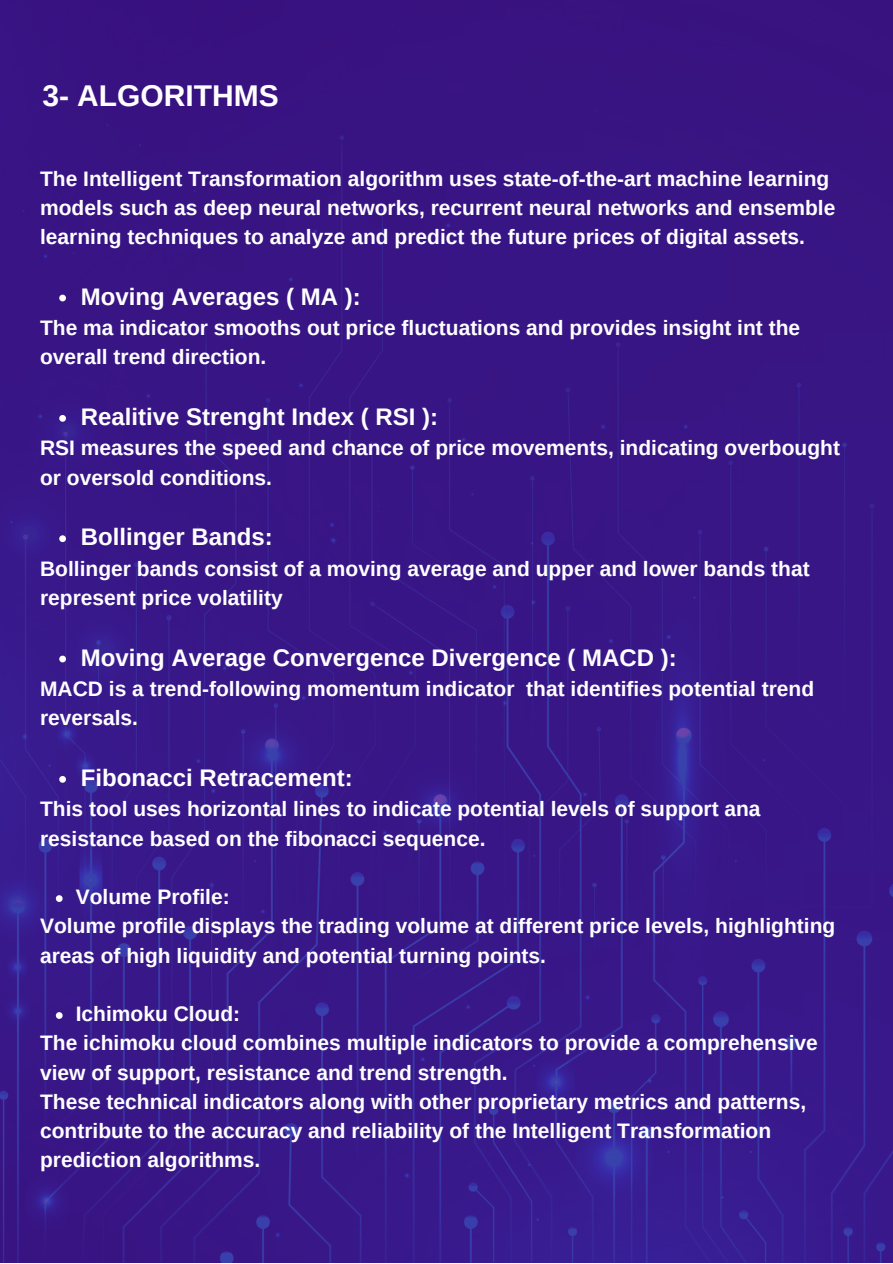
<style>
.page{position:relative;width:893px;height:1264px;background:#fff}
.page>*{position:absolute;margin:0;border:0;box-sizing:border-box;transform-origin:0 0}
.t1{font:700 30px "Arimo";color:#fff}
.t2{font:700 24px "Arimo";color:#fff}
.t3{font:700 21px/29.2px "Arimo";color:#fff}
</style>
<div class="page">
<img style="left:0;top:0;width:892px;height:1262px">
<svg style="left:59px;top:295px;width:7px;height:6px"></svg>
<svg style="left:59px;top:415px;width:7px;height:7px"></svg>
<svg style="left:59px;top:535px;width:7px;height:7px"></svg>
<svg style="left:59px;top:655px;width:7px;height:7px"></svg>
<svg style="left:59px;top:776px;width:7px;height:6px"></svg>
<svg style="left:56px;top:895px;width:7px;height:7px"></svg>
<svg style="left:56px;top:1012px;width:7px;height:6px"></svg>
<p class="t1" style="left:42px;top:78px;width:238px">3- ALGORITHMS</p>
<p class="t3" style="left:40px;top:164px;width:796px">The Intelligent Transformation algorithm uses state-of-the-art machine learning models such as deep neural networks, recurrent neural networks and ensemble learning techniques to analyze and predict the future prices of digital assets.</p>
<p class="t2" style="left:81px;top:283px;width:281px">Moving Averages ( MA ):</p>
<p class="t3" style="left:40px;top:313px;width:761px">The ma indicator smooths out price fluctuations and provides insight int the overall trend direction.</p>
<p class="t2" style="left:81px;top:403px;width:359px">Realitive Strenght Index ( RSI ):</p>
<p class="t3" style="left:40px;top:433px;width:801px">RSI measures the speed and chance of price movements, indicating overbought or oversold conditions.</p>
<p class="t2" style="left:81px;top:523px;width:193px">Bollinger Bands:</p>
<p class="t3" style="left:40px;top:554px;width:771px">Bollinger bands consist of a moving average and upper and lower bands that represent price volatility</p>
<p class="t2" style="left:81px;top:644px;width:597px">Moving Average Convergence Divergence ( MACD ):</p>
<p class="t3" style="left:40px;top:674px;width:775px">MACD is a trend-following momentum indicator that identifies potential trend reversals.</p>
<p class="t2" style="left:81px;top:764px;width:273px">Fibonacci Retracement:</p>
<p class="t3" style="left:40px;top:794px;width:722px">This tool uses horizontal lines to indicate potential levels of support ana resistance based on the fibonacci sequence.</p>
<p class="t3" style="left:76px;top:882px;width:155px">Volume Profile:</p>
<p class="t3" style="left:40px;top:911px;width:796px">Volume profile displays the trading volume at different price levels, highlighting areas of high liquidity and potential turning points.</p>
<p class="t3" style="left:76px;top:999px;width:166px">Ichimoku Cloud:</p>
<p class="t3" style="left:40px;top:1028px;width:779px">The ichimoku cloud combines multiple indicators to provide a comprehensive view of support, resistance and trend strength.</p>
<p class="t3" style="left:40px;top:1086px;width:767px">These technical indicators along with other proprietary metrics and patterns, contribute to the accuracy and reliability of the Intelligent Transformation prediction algorithms.</p>
</div>
